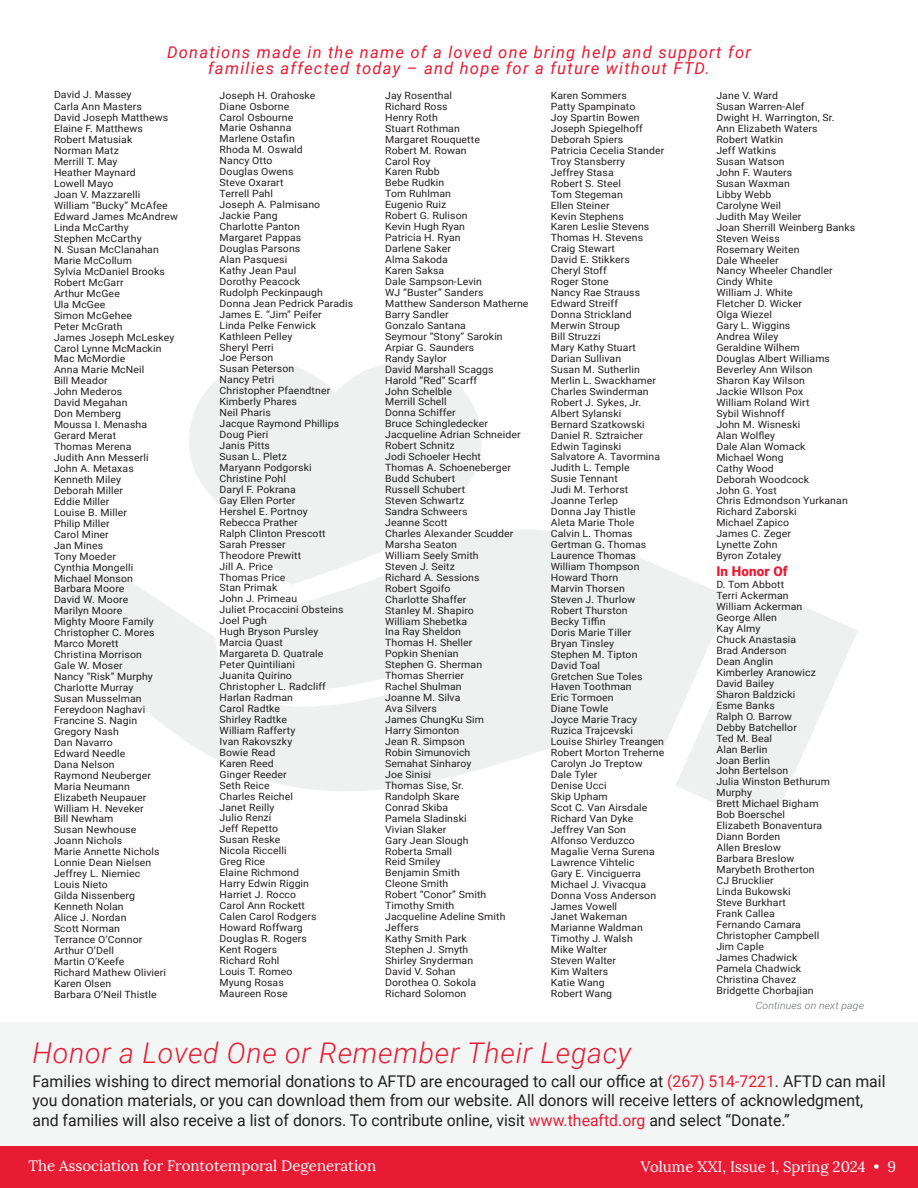
<style>
.page{position:relative;width:918px;height:1188px;background:#fff}
.page>*{position:absolute;margin:0;border:0;box-sizing:border-box;transform-origin:0 0}
.t1{font:italic 300 28.5px "Roboto";letter-spacing:.025em;color:#e71c34}
.t2{font:italic 16.5px/16.5px "Roboto";letter-spacing:.075em;color:#e71c34;text-align:center}
.t3{font:16.2px/19.5px "Roboto";color:#231f20}
.t4{font:15px "Lora";color:#fff}
.t5{font:900 13.5px "Roboto";letter-spacing:.01em;color:#e71c34}
.t6{font:10.05px/10.9px "Roboto";letter-spacing:.01em;color:#231f20;scale:1.05 1}
.t7{font:italic 300 10.05px "Roboto";letter-spacing:.01em;color:#65696f;scale:1.05 1}
.s1{color:#e71c34}
</style>
<div class="page">
<div style="left:0;top:1146px;width:918px;height:42px;background:#e71c34"></div>
<svg style="left:60px;top:530px;width:647px;height:261px;fill:#eff0f0"></svg>
<svg style="left:675px;top:588px;width:182px;height:239px;fill:#eff0f0"></svg>
<svg style="left:166px;top:362px;width:339px;height:223px;fill:#eff0f0"></svg>
<div style="left:0;top:1023px;width:918px;height:123px;background:#f3f6f4"></div>
<h2 class="t2" style="left:167px;top:43px;width:585px">Donations made in the name of a loved one bring help and support for families affected today – and hope for a future without FTD.</h2>
<p class="t6" style="left:54px;top:89px;width:119px">David J. Massey<br>Carla Ann Masters<br>David Joseph Matthews<br>Elaine F. Matthews<br>Robert Matusiak<br>Norman Matz<br>Merrill T. May<br>Heather Maynard<br>Lowell Mayo<br>Joan V. Mazzarelli<br>William “Bucky” McAfee<br>Edward James McAndrew<br>Linda McCarthy<br>Stephen McCarthy<br>N. Susan McClanahan<br>Marie McCollum<br>Sylvia McDaniel Brooks<br>Robert McGarr<br>Arthur McGee<br>Ula McGee<br>Simon McGehee<br>Peter McGrath<br>James Joseph McLeskey<br>Carol Lynne McMackin<br>Mac McMordie<br>Anna Marie McNeil<br>Bill Meador<br>John Mederos<br>David Megahan<br>Don Memberg<br>Moussa I. Menasha<br>Gerard Merat<br>Thomas Merena<br>Judith Ann Messerli<br>John A. Metaxas<br>Kenneth Miley<br>Deborah Miller<br>Eddie Miller<br>Louise B. Miller<br>Philip Miller<br>Carol Miner<br>Jan Mines<br>Tony Moeder<br>Cynthia Mongelli<br>Michael Monson<br>Barbara Moore<br>David W. Moore<br>Marilyn Moore<br>Mighty Moore Family<br>Christopher C. Mores<br>Marco Morett<br>Christina Morrison<br>Gale W. Moser<br>Nancy “Risk” Murphy<br>Charlotte Murray<br>Susan Musselman<br>Fereydoon Naghavi<br>Francine S. Nagin<br>Gregory Nash<br>Dan Navarro<br>Edward Needle<br>Dana Nelson<br>Raymond Neuberger<br>Maria Neumann<br>Elizabeth Neupauer<br>William H. Neveker<br>Bill Newham<br>Susan Newhouse<br>Joann Nichols<br>Marie Annette Nichols<br>Lonnie Dean Nielsen<br>Jeffrey L. Niemiec<br>Louis Nieto<br>Gilda Nissenberg<br>Kenneth Nolan<br>Alice J. Nordan<br>Scott Norman<br>Terrance O’Connor<br>Arthur O’Dell<br>Martin O’Keefe<br>Richard Mathew Olivieri<br>Karen Olsen<br>Barbara O’Neil Thistle</p>
<p class="t6" style="left:220px;top:89px;width:129px">Joseph H. Orahoske<br>Diane Osborne<br>Carol Osbourne<br>Marie Oshanna<br>Marlene Ostafin<br>Rhoda M. Oswald<br>Nancy Otto<br>Douglas Owens<br>Steve Oxarart<br>Terrell Pahl<br>Joseph A. Palmisano<br>Jackie Pang<br>Charlotte Panton<br>Margaret Pappas<br>Douglas Parsons<br>Alan Pasquesi<br>Kathy Jean Paul<br>Dorothy Peacock<br>Rudolph Peckinpaugh<br>Donna Jean Pedrick Paradis<br>James E. “Jim” Peifer<br>Linda Pelke Fenwick<br>Kathleen Pelley<br>Sheryl Perri<br>Joe Person<br>Susan Peterson<br>Nancy Petri<br>Christopher Pfaendtner<br>Kimberly Phares<br>Neil Pharis<br>Jacque Raymond Phillips<br>Doug Pieri<br>Janis Pitts<br>Susan L. Pletz<br>Maryann Podgorski<br>Christine Pohl<br>Daryl F. Pokrana<br>Gay Ellen Porter<br>Hershel E. Portnoy<br>Rebecca Prather<br>Ralph Clinton Prescott<br>Sarah Presser<br>Theodore Prewitt<br>Jill A. Price<br>Thomas Price<br>Stan Primak<br>John J. Primeau<br>Juliet Procaccini Obsteins<br>Joel Pugh<br>Hugh Bryson Pursley<br>Marcia Quast<br>Margareta D. Quatrale<br>Peter Quintiliani<br>Juanita Quirino<br>Christopher L. Radcliff<br>Harlan Radman<br>Carol Radtke<br>Shirley Radtke<br>William Rafferty<br>Ivan Rakovszky<br>Bowie Read<br>Karen Reed<br>Ginger Reeder<br>Seth Reice<br>Charles Reichel<br>Janet Reilly<br>Julio Renzi<br>Jeff Repetto<br>Susan Reske<br>Nicola Riccelli<br>Greg Rice<br>Elaine Richmond<br>Harry Edwin Riggin<br>Harriet J. Rocco<br>Carol Ann Rockett<br>Calen Carol Rodgers<br>Howard Roffwarg<br>Douglas R. Rogers<br>Kent Rogers<br>Richard Rohl<br>Louis T. Romeo<br>Myung Rosas<br>Maureen Rose</p>
<p class="t6" style="left:385px;top:89px;width:138px">Jay Rosenthal<br>Richard Ross<br>Henry Roth<br>Stuart Rothman<br>Margaret Rouquette<br>Robert M. Rowan<br>Carol Roy<br>Karen Rubb<br>Bebe Rudkin<br>Tom Ruhlman<br>Eugenio Ruiz<br>Robert G. Rulison<br>Kevin Hugh Ryan<br>Patricia H. Ryan<br>Darlene Saker<br>Alma Sakoda<br>Karen Saksa<br>Dale Sampson-Levin<br>WJ “Buster” Sanders<br>Matthew Sanderson Matherne<br>Barry Sandler<br>Gonzalo Santana<br>Seymour “Stony” Sarokin<br>Arpiar G. Saunders<br>Randy Saylor<br>David Marshall Scaggs<br>Harold “Red” Scarff<br>John Schelble<br>Merrill Schell<br>Donna Schiffer<br>Bruce Schingledecker<br>Jacqueline Adrian Schneider<br>Robert Schnitz<br>Jodi Schoeler Hecht<br>Thomas A. Schoeneberger<br>Budd Schubert<br>Russell Schubert<br>Steven Schwartz<br>Sandra Schweers<br>Jeanne Scott<br>Charles Alexander Scudder<br>Marsha Seaton<br>William Seely Smith<br>Steven J. Seitz<br>Richard A. Sessions<br>Robert Sgoifo<br>Charlotte Shaffer<br>Stanley M. Shapiro<br>William Shebetka<br>Ina Ray Sheldon<br>Thomas H. Sheller<br>Popkin Shenian<br>Stephen G. Sherman<br>Thomas Sherrier<br>Rachel Shulman<br>Joanne M. Silva<br>Ava Silvers<br>James ChungKu Sim<br>Harry Simonton<br>Jean R. Simpson<br>Robin Simunovich<br>Semahat Sinharoy<br>Joe Sinisi<br>Thomas Sise, Sr.<br>Randolph Skare<br>Conrad Skiba<br>Pamela Sladinski<br>Vivian Slaker<br>Gary Jean Slough<br>Roberta Small<br>Reid Smiley<br>Benjamin Smith<br>Cleone Smith<br>Robert “Conor” Smith<br>Timothy Smith<br>Jacqueline Adeline Smith<br>Jeffers<br>Kathy Smith Park<br>Stephen J. Smyth<br>Shirley Snyderman<br>David V. Sohan<br>Dorothea O. Sokola<br>Richard Solomon</p>
<p class="t6" style="left:551px;top:90px;width:110px">Karen Sommers<br>Patty Spampinato<br>Joy Spartin Bowen<br>Joseph Spiegelhoff<br>Deborah Spiers<br>Patricia Cecelia Stander<br>Troy Stansberry<br>Jeffrey Stasa<br>Robert S. Steel<br>Tom Stegeman<br>Ellen Steiner<br>Kevin Stephens<br>Karen Leslie Stevens<br>Thomas H. Stevens<br>Craig Stewart<br>David E. Stikkers<br>Cheryl Stoff<br>Roger Stone<br>Nancy Rae Strauss<br>Edward Streiff<br>Donna Strickland<br>Merwin Stroup<br>Bill Struzzi<br>Mary Kathy Stuart<br>Darian Sullivan<br>Susan M. Sutherlin<br>Merlin L. Swackhamer<br>Charles Swinderman<br>Robert J. Sykes, Jr.<br>Albert Sylanski<br>Bernard Szatkowski<br>Daniel R. Sztraicher<br>Edwin Taginski<br>Salvatore A. Tavormina<br>Judith L. Temple<br>Susie Tennant<br>Judi M. Terhorst<br>Joanne Terlep<br>Donna Jay Thistle<br>Aleta Marie Thole<br>Calvin L. Thomas<br>Gertman G. Thomas<br>Laurence Thomas<br>William Thompson<br>Howard Thorn<br>Marvin Thorsen<br>Steven J. Thurlow<br>Robert Thurston<br>Becky Tiffin<br>Doris Marie Tiller<br>Bryan Tinsley<br>Stephen M. Tipton<br>David Toal<br>Gretchen Sue Toles<br>Haven Toothman<br>Eric Tormoen<br>Diane Towle<br>Joyce Marie Tracy<br>Ruzica Trajcevski<br>Louise Shirley Treangen<br>Robert Morton Treherne<br>Carolyn Jo Treptow<br>Dale Tyler<br>Denise Ucci<br>Skip Upham<br>Scot C. Van Airsdale<br>Richard Van Dyke<br>Jeffrey Van Son<br>Alfonso Verduzco<br>Magalie Verna Surena<br>Lawrence Vihtelic<br>Gary E. Vinciguerra<br>Michael J. Vivacqua<br>Donna Voss Anderson<br>James Vowell<br>Janet Wakeman<br>Marianne Waldman<br>Timothy J. Walsh<br>Mike Walter<br>Steven Walter<br>Kim Walters<br>Katie Wang<br>Robert Wang</p>
<p class="t6" style="left:716px;top:90px;width:134px">Jane V. Ward<br>Susan Warren-Alef<br>Dwight H. Warrington, Sr.<br>Ann Elizabeth Waters<br>Robert Watkin<br>Jeff Watkins<br>Susan Watson<br>John F. Wauters<br>Susan Waxman<br>Libby Webb<br>Carolyne Weil<br>Judith May Weiler<br>Joan Sherrill Weinberg Banks<br>Steven Weiss<br>Rosemary Weiten<br>Dale Wheeler<br>Nancy Wheeler Chandler<br>Cindy White<br>William J. White<br>Fletcher D. Wicker<br>Olga Wiezel<br>Gary L. Wiggins<br>Andrea Wiley<br>Geraldine Wilhem<br>Douglas Albert Williams<br>Beverley Ann Wilson<br>Sharon Kay Wilson<br>Jackie WIlson Pox<br>William Roland Wirt<br>Sybil Wishnoff<br>John M. Wisneski<br>Alan Wolfley<br>Dale Alan Womack<br>Michael Wong<br>Cathy Wood<br>Deborah Woodcock<br>John G. Yost<br>Chris Edmondson Yurkanan<br>Richard Zaborski<br>Michael Zapico<br>James C. Zeger<br>Lynette Zohn<br>Byron Zotaley</p>
<h3 class="t5" style="left:716px;top:562px;width:73px">In Honor Of</h3>
<p class="t6" style="left:716px;top:579px;width:110px">D. Tom Abbott<br>Terri Ackerman<br>William Ackerman<br>George Allen<br>Kay Almy<br>Chuck Anastasia<br>Brad Anderson<br>Dean Anglin<br>Kimberley Aranowicz<br>David Bailey<br>Sharon Baldzicki<br>Esme Banks<br>Ralph O. Barrow<br>Debby Batchellor<br>Ted M. Beal<br>Alan Berlin<br>Joan Berlin<br>John Bertelson<br>Julia Winston Bethurum<br>Murphy<br>Brett Michael Bigham<br>Bob Boerschel<br>Elizabeth Bonaventura<br>Diann Borden<br>Allen Breslow<br>Barbara Breslow<br>Marybeth Brotherton<br>CJ Brucklier<br>Linda Bukowski<br>Steve Burkhart<br>Frank Callea<br>Fernando Camara<br>Christopher Campbell<br>Jim Caple<br>James Chadwick<br>Pamela Chadwick<br>Christina Chavez<br>Bridgette Chorbajian</p>
<p class="t7" style="left:756px;top:998px;width:105px">Continues on next page</p>
<h1 class="t1" style="left:32px;top:1033px;width:600px">Honor a Loved One or Remember Their Legacy</h1>
<p class="t3" style="left:32px;top:1071px;width:855px">Families wishing to direct memorial donations to AFTD are encouraged to call our office at <span class="s1">(267) 514-7221</span>. AFTD can mail you donation materials, or you can download them from our website. All donors will receive letters of acknowledgment, and families will also receive a list of donors. To contribute online, visit <span class="s1">www.theaftd.org</span> and select “Donate.”</p>
<h3 class="t4" style="left:29px;top:1156px;width:349px">The Association for Frontotemporal Degeneration</h3>
<h3 class="t4" style="left:641px;top:1157px;width:257px">Volume XXI, Issue 1, Spring 2024 • 9</h3>
</div>
